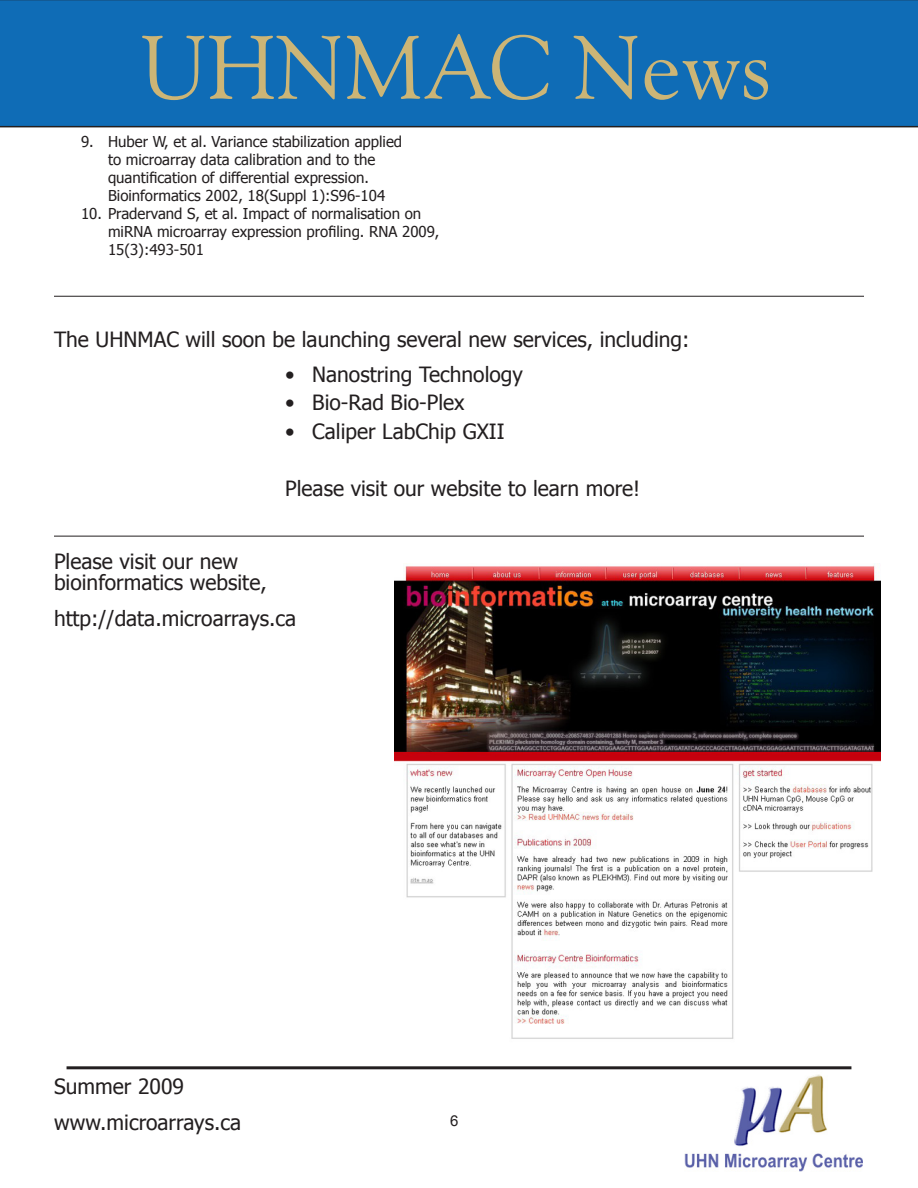
<style>
.page{position:relative;width:918px;height:1188px;background:#fff}
.page>*{position:absolute;margin:0;border:0;box-sizing:border-box;transform-origin:0 0}
.t1{font:90px "Goudy Old Style BT";color:#ccb576}
.t2{font:21px/28.5px "Tahoma";color:#231f20}
.t3{font:15px/18px "Tahoma";color:#231f20}
</style>
<div class="page">
<hr style="left:67px;top:1066px;width:784px;height:3px;background:#231f20">
<img style="left:685px;top:1074px;width:178px;height:97px">
<div style="left:0;top:0;width:918px;height:127px;background:#0f6cb6"></div>
<hr style="left:54px;top:296px;width:810px;height:1px;background:#231f20">
<hr style="left:54px;top:536px;width:810px;height:1px;background:#231f20">
<img style="left:394px;top:563px;width:486px;height:476px">
<h1 class="t1" style="left:141px;top:12px;width:632px">UHNMAC News</h1>
<p class="t3" style="left:108px;top:132px;width:296px;text-indent:-27px">9. Huber W, et al. Variance stabilization applied to microarray data calibration and to the quantification of differential expression.<br>Bioinformatics 2002, 18(Suppl 1):S96-104</p>
<p class="t3" style="left:108px;top:204px;width:333px;text-indent:-27px">10. Pradervand S, et al. Impact of normalisation on miRNA microarray expression profiling. RNA 2009,<br>15(3):493-501</p>
<h2 class="t2" style="left:312px;top:320px;width:379px;line-height:35.1px;text-indent:-258px">The UHNMAC will soon be launching several new services, including:<br>Nanostring Technology</h2>
<h2 class="t2" style="left:312px;top:387px;width:194px">Bio-Rad Bio-Plex<br>Caliper LabChip GXII</h2>
<h2 class="t2" style="left:285px;top:473px;width:357px">Please visit our website to learn more!</h2>
<h2 class="t2" style="left:285px;top:359px;width:11px;text-align:justify">• • •</h2>
<h2 class="t2" style="left:54px;top:550px;width:214px;line-height:21px">Please visit our new bioinformatics website,</h2>
<h2 class="t2" style="left:54px;top:603px;width:244px">http://data.microarrays.ca</h2>
<h2 class="t2" style="left:54px;top:1067px;width:188px;line-height:36px">Summer 2009 www.microarrays.ca</h2>
</div>
